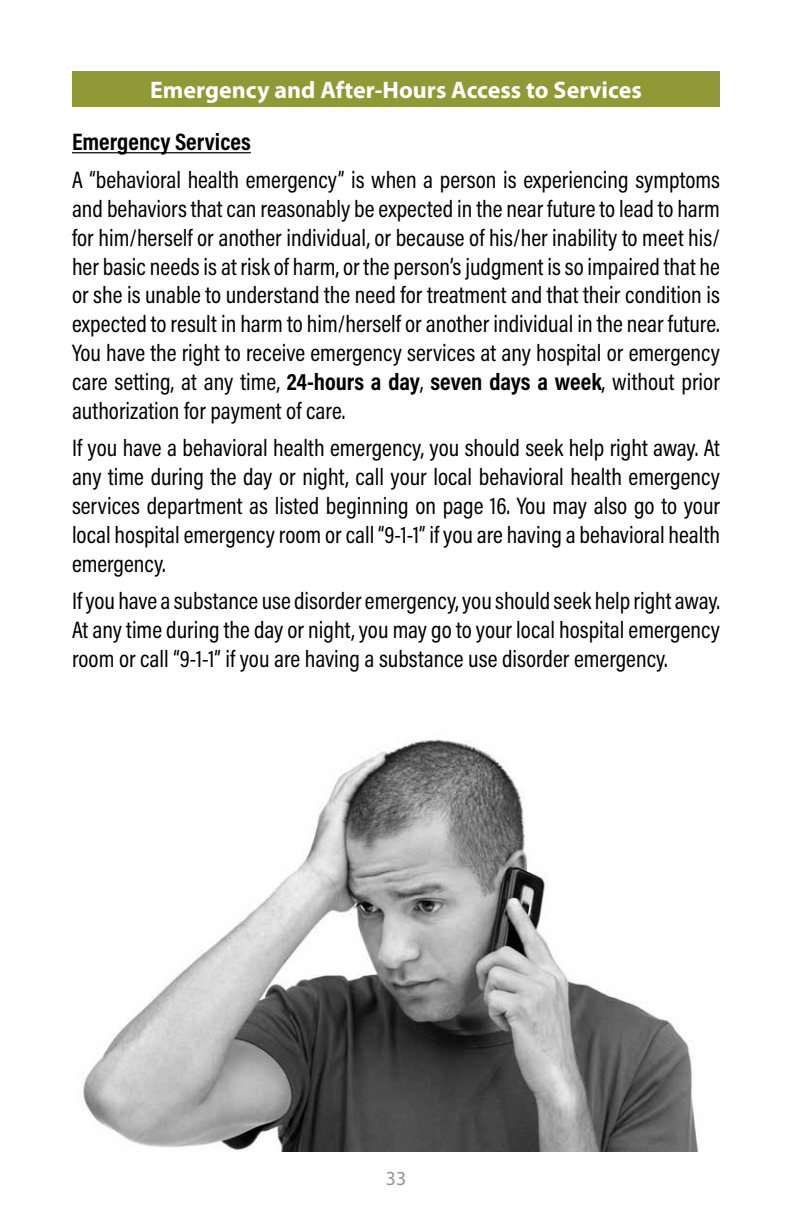
<style>
.page{position:relative;width:792px;height:1224px;background:#fff}
.page>*{position:absolute;margin:0;border:0;box-sizing:border-box;transform-origin:0 0}
.t1{font:24px/28.8px "Acumin Pro Cond";color:#000;text-align:justify}
.t2{font:700 24px "Myriad Pro";color:#fff}
.t3{font:700 24px "Acumin Pro Cond";color:#000}
.t4{font:20px "Myriad Pro";color:#939598}
.s1{font-weight:700}
</style>
<div class="page">
<div style="left:72px;top:71px;width:648px;height:36px;background:#8f9935"></div>
<hr style="left:72px;top:152px;width:179px;height:1px;background:#000">
<img style="left:83px;top:739px;width:616px;height:413px">
<p class="t2" style="left:150px;top:74px;width:493px">Emergency and After-Hours Access to Services</p>
<p class="t3" style="left:72px;top:126px;width:180px">Emergency Services</p>
<p class="t1" style="left:72px;top:165px;width:650px">A “behavioral health emergency” is when a person is experiencing symptoms and behaviors that can reasonably be expected in the near future to lead to harm for him/herself or another individual, or because of his/her inability to meet his/ her basic needs is at risk of harm, or the person’s judgment is so impaired that he or she is unable to understand the need for treatment and that their condition is expected to result in harm to him/herself or another individual in the near future.<br>You have the right to receive emergency services at any hospital or emergency care setting, at any time, <span class="s1">24-hours a day</span>, <span class="s1">seven days a week</span>, without prior authorization for payment of care.</p>
<p class="t1" style="left:72px;top:433px;width:650px">If you have a behavioral health emergency, you should seek help right away. At any time during the day or night, call your local behavioral health emergency services department as listed beginning on page 16. You may also go to your local hospital emergency room or call “9-1-1” if you are having a behavioral health emergency.</p>
<p class="t1" style="left:72px;top:586px;width:650px">If you have a substance use disorder emergency, you should seek help right away.<br>At any time during the day or night, you may go to your local hospital emergency room or call “9-1-1” if you are having a substance use disorder emergency.</p>
<p class="t4" style="left:386px;top:1166px;width:22px">33</p>
</div>
